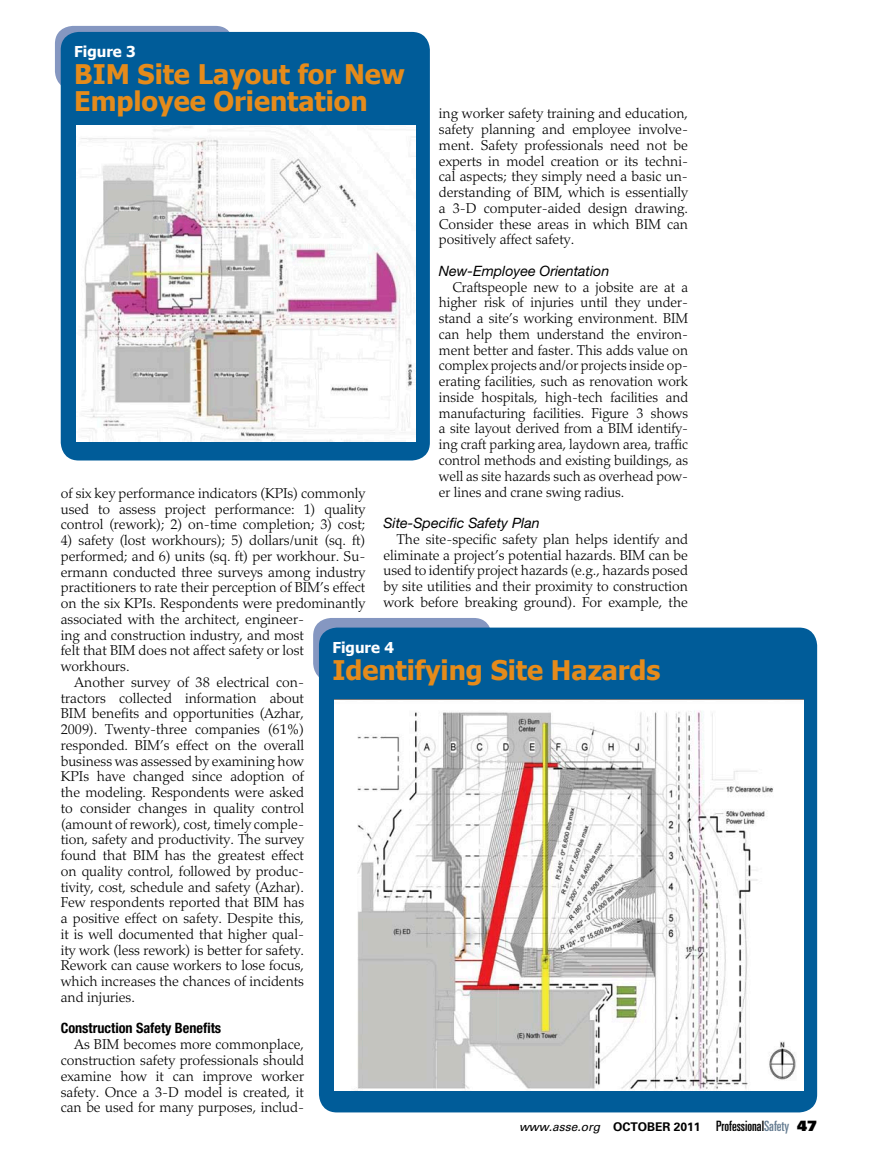
<style>
.page{position:relative;width:878px;height:1175px;background:#fff}
.page>*{position:absolute;margin:0;border:0;box-sizing:border-box;transform-origin:0 0}
.t1{font:700 27px/27px "Tahoma";color:#e58b1b}
.t2{font:700 15px "Tahoma";color:#fff}
.t3{font:300 14.25px/15.8px "Palatino LT Std";letter-spacing:-.005em;color:#000;text-align:justify}
.t4{font:italic 14.25px "Helvetica Neue LT Std";color:#000}
.t5{font:700 condensed 14.25px "Helvetica Neue LT Std";color:#000}
.t6{font:italic 12px "Univers";color:#000}
.s1{font-weight:700;font-style:normal}
.s2{font-style:normal;font-stretch:ultra-condensed;font-size:14.25px}
.s3{font-style:normal;font-stretch:ultra-condensed;font-size:14.25px;color:#657c91}
.s4{font-weight:900;font-style:normal;font-size:14.25px}
</style>
<div class="page">
<div style="left:55px;top:26px;width:178px;height:63px;background:#8597c1;border-radius:18px"></div>
<div style="left:61px;top:32px;width:369px;height:428px;background:#005c99;border-radius:18px"></div>
<img style="left:77px;top:126px;width:338px;height:316px">
<div style="left:313px;top:618px;width:178px;height:63px;background:#8597c1;border-radius:18px"></div>
<div style="left:319px;top:627px;width:498px;height:485px;background:#005c99;border-radius:18px"></div>
<img style="left:335px;top:700px;width:468px;height:390px">
<p class="t2" style="left:74px;top:41px;width:63px">Figure 3</p>
<h1 class="t1" style="left:74px;top:59px;width:332px">BIM Site Layout for New<br>Employee Orientation</h1>
<p class="t3" style="left:439px;top:106px;width:251px">ing worker safety training and education, safety planning and employee involve&shy;ment. Safety professionals need not be experts in model creation or its techni&shy;cal aspects; they simply need a basic un&shy;derstanding of BIM, which is essentially a 3-D computer-aided design drawing.<br>Consider these areas in which BIM can positively affect safety.</p>
<p class="t4" style="left:439px;top:262px;width:172px">New-Employee Orientation</p>
<p class="t3" style="left:439px;top:279px;width:251px;text-indent:14px">Craftspeople new to a jobsite are at a higher risk of injuries until they under&shy;stand a site’s working environment. BIM can help them understand the environ&shy;ment better and faster. This adds value on complex projects and/or projects inside op&shy;erating facilities, such as renovation work inside hospitals, high-tech facilities and manufacturing facilities. Figure 3 shows a site layout derived from a BIM identify&shy;ing craft parking area, laydown area, traffic control methods and existing buildings, as well as site hazards such as overhead pow&shy;er lines and crane swing radius.</p>
<p class="t4" style="left:383px;top:514px;width:158px">Site-Specific Safety Plan</p>
<p class="t3" style="left:383px;top:531px;width:306px;text-indent:13px">The site-specific safety plan helps identify and eliminate a project’s potential hazards. BIM can be used to identify project hazards (e.g., hazards posed by site utilities and their proximity to construction work before breaking ground). For example, the</p>
<p class="t3" style="left:61px;top:485px;width:306px">of six key performance indicators (KPIs) commonly used to assess project performance: 1) quality control (rework); 2) on-time completion; 3) cost;</p>
<p class="t3" style="left:61px;top:532px;width:306px">4) safety (lost workhours); 5) dollars/unit (sq. ft)</p>
<p class="t3" style="left:61px;top:548px;width:306px">performed; and 6) units (sq. ft) per workhour. Su-</p>
<p class="t3" style="left:61px;top:564px;width:306px">ermann conducted three surveys among industry</p>
<p class="t3" style="left:61px;top:580px;width:306px">practitioners to rate their perception of BIM’s effect</p>
<p class="t3" style="left:61px;top:595px;width:306px">on the six KPIs. Respondents were predominantly</p>
<p class="t3" style="left:61px;top:611px;width:245px">associated with the architect, engineer-</p>
<p class="t3" style="left:61px;top:627px;width:245px">ing and construction industry, and most</p>
<p class="t3" style="left:61px;top:643px;width:245px">felt that BIM does not affect safety or lost</p>
<p class="t3" style="left:61px;top:658px;width:70px">workhours.</p>
<p class="t3" style="left:74px;top:674px;width:231px">Another survey of 38 electrical con-</p>
<p class="t3" style="left:61px;top:690px;width:245px">tractors collected information about</p>
<p class="t3" style="left:61px;top:706px;width:245px">BIM benefits and opportunities (Azhar,</p>
<p class="t3" style="left:61px;top:721px;width:245px">2009). Twenty-three companies (61%)</p>
<p class="t3" style="left:61px;top:737px;width:245px">responded. BIM’s effect on the overall</p>
<p class="t3" style="left:61px;top:753px;width:245px">business was assessed by examining how</p>
<p class="t3" style="left:61px;top:769px;width:245px">KPIs have changed since adoption of</p>
<p class="t3" style="left:61px;top:784px;width:245px">the modeling. Respondents were asked</p>
<p class="t3" style="left:61px;top:800px;width:245px">to consider changes in quality control</p>
<p class="t3" style="left:61px;top:816px;width:245px">(amount of rework), cost, timely comple-</p>
<p class="t3" style="left:61px;top:832px;width:245px">tion, safety and productivity. The survey</p>
<p class="t3" style="left:61px;top:847px;width:245px">found that BIM has the greatest effect</p>
<p class="t3" style="left:61px;top:863px;width:245px">on quality control, followed by produc-</p>
<p class="t3" style="left:61px;top:879px;width:245px">tivity, cost, schedule and safety (Azhar).</p>
<p class="t3" style="left:61px;top:895px;width:245px">Few respondents reported that BIM has</p>
<p class="t3" style="left:61px;top:910px;width:245px">a positive effect on safety. Despite this,</p>
<p class="t3" style="left:61px;top:926px;width:245px">it is well documented that higher qual-</p>
<p class="t3" style="left:61px;top:942px;width:245px">ity work (less rework) is better for safety.</p>
<p class="t3" style="left:61px;top:958px;width:245px">Rework can cause workers to lose focus,</p>
<p class="t3" style="left:61px;top:973px;width:245px">which increases the chances of incidents</p>
<p class="t3" style="left:61px;top:989px;width:76px">and injuries.</p>
<p class="t5" style="left:61px;top:1019px;width:162px">Construction Safety Benefits</p>
<p class="t3" style="left:61px;top:1036px;width:245px;text-indent:13px">As BIM becomes more commonplace, construction safety professionals should examine how it can improve worker safety. Once a 3-D model is created, it can be used for many purposes, includ-</p>
<p class="t2" style="left:332px;top:637px;width:63px">Figure 4</p>
<h1 class="t1" style="left:332px;top:655px;width:329px">Identifying Site Hazards</h1>
<p class="t6" style="left:519px;top:1119px;width:299px">www.asse.org <span class="s1">OCTOBER 2011</span> <span class="s2">Professional</span><span class="s3">Safety</span> <span class="s4">47</span></p>
</div>
